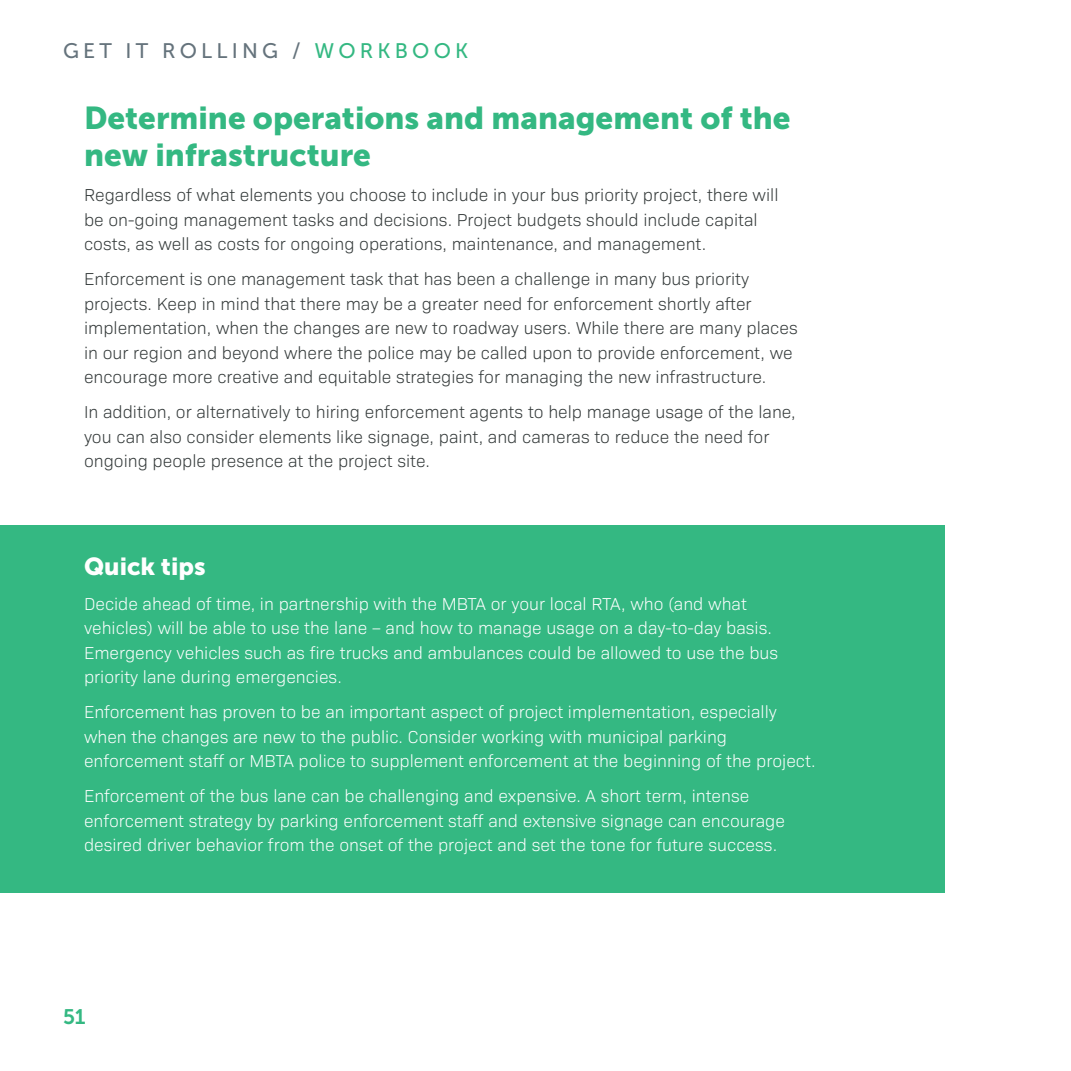
<style>
.page{position:relative;width:1071px;height:1071px;background:#fff}
.page>*{position:absolute;margin:0;border:0;box-sizing:border-box;transform-origin:0 0}
.t1{font:31.5px/37.8px "Museo Sans 900";color:#34b882}
.t2{font:24.5px "Museo Sans 900";color:#fff}
.t3{font:21px "Museo Sans 500";letter-spacing:.2em;color:#65737c}
.t4{font:21px "Museo Sans 700";color:#34b882}
.t5{font:300 17.5px/24.5px "Bio Sans";color:#313737}
.t6{font:300 17.5px/24.5px "Bio Sans";color:#fff}
.s1{color:#34b882}
</style>
<div class="page">
<div style="left:0;top:525px;width:945px;height:367px;background:#34b882"></div>
<p class="t3" style="left:63px;top:39px;width:407px">GET IT ROLLING / <span class="s1">WORKBOOK</span></p>
<h1 class="t1" style="left:84px;top:99px;width:708px">Determine operations and management of the new infrastructure</h1>
<p class="t5" style="left:84px;top:182px;width:696px">Regardless of what elements you choose to include in your bus priority project, there will be on-going management tasks and decisions. Project budgets should include capital costs, as well as costs for ongoing operations, maintenance, and management.</p>
<p class="t5" style="left:84px;top:266px;width:715px">Enforcement is one management task that has been a challenge in many bus priority projects. Keep in mind that there may be a greater need for enforcement shortly after implementation, when the changes are new to roadway users. While there are many places in our region and beyond where the police may be called upon to provide enforcement, we encourage more creative and equitable strategies for managing the new infrastructure.</p>
<p class="t5" style="left:84px;top:399px;width:713px">In addition, or alternatively to hiring enforcement agents to help manage usage of the lane, you can also consider elements like signage, paint, and cameras to reduce the need for ongoing people presence at the project site.</p>
<h2 class="t2" style="left:84px;top:552px;width:123px">Quick tips</h2>
<p class="t6" style="left:84px;top:590px;width:696px">Decide ahead of time, in partnership with the MBTA or your local RTA, who (and what vehicles) will be able to use the lane – and how to manage usage on a day-to-day basis.<br>Emergency vehicles such as fire trucks and ambulances could be allowed to use the bus priority lane during emergencies.</p>
<p class="t6" style="left:84px;top:699px;width:733px">Enforcement has proven to be an important aspect of project implementation, especially when the changes are new to the public. Consider working with municipal parking enforcement staff or MBTA police to supplement enforcement at the beginning of the project.</p>
<p class="t6" style="left:84px;top:783px;width:703px">Enforcement of the bus lane can be challenging and expensive. A short term, intense enforcement strategy by parking enforcement staff and extensive signage can encourage desired driver behavior from the onset of the project and set the tone for future success.</p>
<p class="t4" style="left:63px;top:1005px;width:24px">51</p>
</div>
